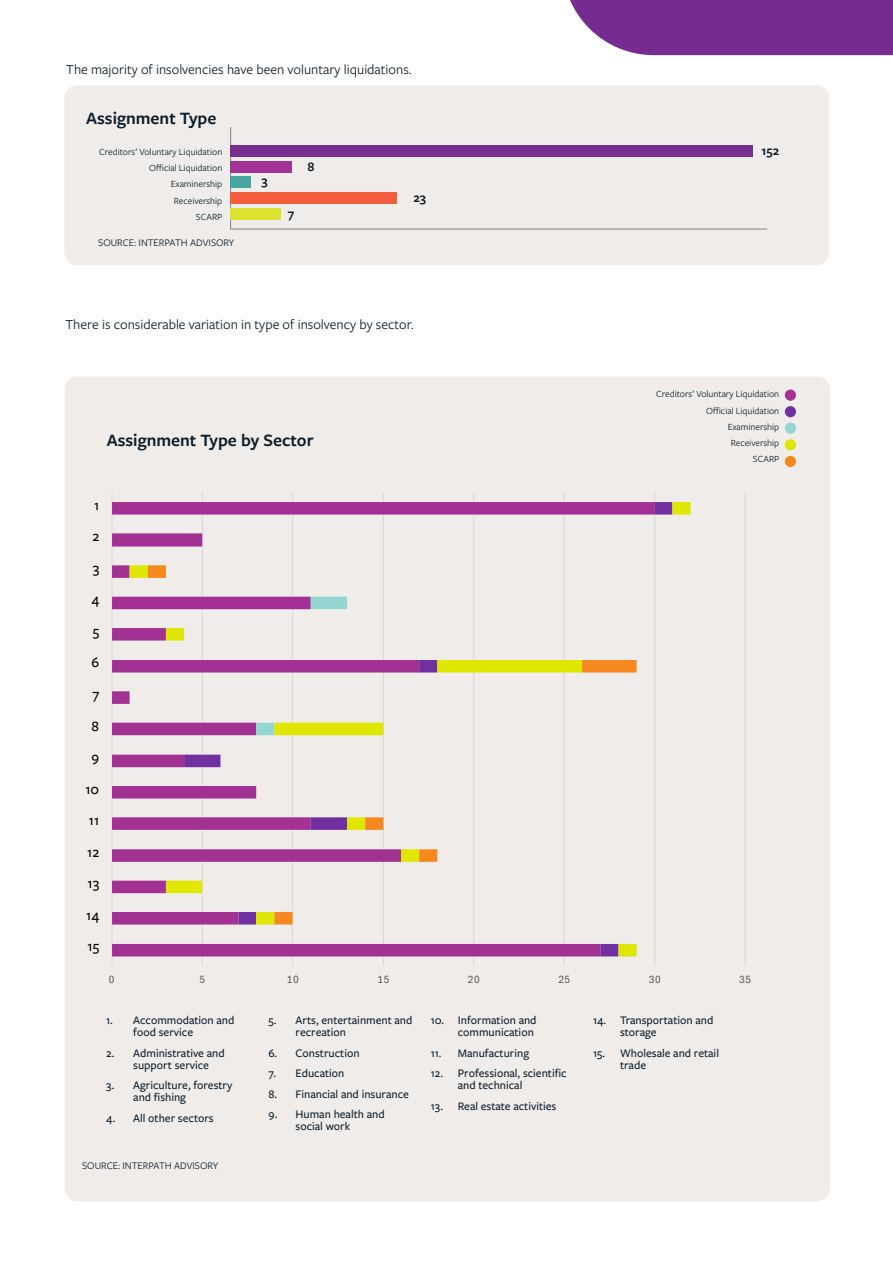
<style>
.page{position:relative;width:893px;height:1263px;background:#fff}
.page>*{position:absolute;margin:0;border:0;box-sizing:border-box;transform-origin:0 0}
.t1{font:600 18px "Freight Sans Pro";color:#0b1d2b}
.t2{font:500 15px/31.5px "Freight Sans Pro";color:#000;text-align:center}
.t3{font:14.25px "Freight Sans Pro";color:#0b1d2b}
.t4{font:600 13.5px "Freight Sans Pro";color:#0b1d2b}
.t5{font:500 12px/12px "Freight Sans Pro";color:#0b1d2b}
.t6{font:condensed 11.25px "Aptos";letter-spacing:.05em;color:#595959}
.t7{font:10.5px "Freight Sans Pro";color:#0b1d2b}
.t8{font:9.75px/16.2px "Freight Sans Pro";color:#0b1d2b;text-align:right}
</style>
<div class="page">
<svg style="left:570px;top:0;width:323px;height:55px;background:#7f3a97"></svg>
<div style="left:65px;top:377px;width:765px;height:824px;background:#efecea;border-radius:13px"></div>
<div style="left:64px;top:85px;width:765px;height:180px;background:#efecea;border-radius:13px"></div>
<hr style="left:231px;top:229px;width:536px;height:1px;background:#0b1d2b">
<hr style="left:230px;top:127px;width:1px;height:102px;background:#0b1d2b">
<div style="left:230px;top:176px;width:21px;height:12px;background:#45a6a0"></div>
<div style="left:230px;top:161px;width:62px;height:11px;background:#a23293"></div>
<div style="left:230px;top:145px;width:523px;height:12px;background:#772e90"></div>
<div style="left:230px;top:208px;width:51px;height:11px;background:#dee330"></div>
<div style="left:230px;top:192px;width:166px;height:12px;background:#f25e3d"></div>
<div style="left:785px;top:389px;width:11px;height:12px;background:#a23293;border-radius:50%"></div>
<div style="left:785px;top:406px;width:11px;height:11px;background:#7030a0;border-radius:50%"></div>
<div style="left:785px;top:423px;width:11px;height:11px;background:#96d6d1;border-radius:50%"></div>
<div style="left:785px;top:439px;width:11px;height:11px;background:#dfe700;border-radius:50%"></div>
<div style="left:785px;top:456px;width:11px;height:11px;background:#f5891f;border-radius:50%"></div>
<hr style="left:112px;top:493px;width:1px;height:473px;background:#d9d9d9">
<hr style="left:202px;top:493px;width:1px;height:473px;background:#d9d9d9">
<hr style="left:292px;top:493px;width:1px;height:473px;background:#d9d9d9">
<hr style="left:383px;top:493px;width:1px;height:473px;background:#d9d9d9">
<hr style="left:473px;top:493px;width:1px;height:473px;background:#d9d9d9">
<hr style="left:563px;top:493px;width:1px;height:473px;background:#d9d9d9">
<hr style="left:654px;top:493px;width:1px;height:473px;background:#d9d9d9">
<hr style="left:745px;top:493px;width:1px;height:473px;background:#d9d9d9">
<svg style="left:112px;top:502px;width:18px;height:454px"></svg>
<svg style="left:130px;top:502px;width:561px;height:454px"></svg>
<svg style="left:148px;top:565px;width:489px;height:359px"></svg>
<p class="t3" style="left:66px;top:59px;width:347px">The majority of insolvencies have been voluntary liquidations.</p>
<h1 class="t1" style="left:86px;top:105px;width:132px">Assignment Type</h1>
<p class="t8" style="left:99px;top:143px;width:125px">Creditors’ Voluntary Liquidation<br>Official Liquidation<br>Examinership<br>Receivership<br>SCARP</p>
<p class="t7" style="left:98px;top:236px;width:138px">SOURCE: INTERPATH ADVISORY</p>
<p class="t4" style="left:261px;top:172px;width:8px">3</p>
<p class="t4" style="left:308px;top:158px;width:9px">8</p>
<p class="t4" style="left:288px;top:204px;width:8px">7</p>
<p class="t4" style="left:413px;top:188px;width:14px">23</p>
<p class="t3" style="left:65px;top:315px;width:350px">There is considerable variation in type of insolvency by sector.</p>
<h1 class="t1" style="left:107px;top:428px;width:208px">Assignment Type by Sector</h1>
<p class="t2" style="left:85px;top:489px;width:15px">1<br>2<br>3<br>4<br>5<br>6<br>7<br>8<br>9<br>10<br>11<br>12<br>13<br>14<br>15</p>
<p class="t4" style="left:762px;top:142px;width:19px">152</p>
<p class="t8" style="left:656px;top:386px;width:125px">Creditors’ Voluntary Liquidation<br>Official Liquidation<br>Examinership<br>Receivership<br>SCARP</p>
<p class="t6" style="left:109px;top:971px;width:7px">0</p>
<p class="t6" style="left:199px;top:971px;width:7px">5</p>
<p class="t6" style="left:287px;top:971px;width:13px">10</p>
<p class="t6" style="left:377px;top:971px;width:13px">15</p>
<p class="t6" style="left:468px;top:971px;width:13px">20</p>
<p class="t6" style="left:558px;top:971px;width:13px">25</p>
<p class="t6" style="left:649px;top:971px;width:13px">30</p>
<p class="t6" style="left:739px;top:971px;width:13px">35</p>
<p class="t5" style="left:133px;top:1014px;width:103px;text-indent:-27px">1. Accommodation and food service</p>
<p class="t5" style="left:133px;top:1046px;width:93px;text-indent:-27px">2. Administrative and support service</p>
<p class="t5" style="left:133px;top:1079px;width:101px;text-indent:-27px">3. Agriculture, forestry and fishing</p>
<p class="t5" style="left:106px;top:1111px;width:109px">4. All other sectors</p>
<p class="t7" style="left:82px;top:1159px;width:138px">SOURCE: INTERPATH ADVISORY</p>
<p class="t5" style="left:296px;top:1014px;width:118px;text-indent:-27px">5. Arts, entertainment and recreation</p>
<p class="t5" style="left:269px;top:1046px;width:92px">6. Construction</p>
<p class="t5" style="left:269px;top:1067px;width:77px">7. Education</p>
<p class="t5" style="left:269px;top:1087px;width:142px">8. Financial and insurance</p>
<p class="t5" style="left:296px;top:1108px;width:91px;text-indent:-27px">9. Human health and social work</p>
<p class="t5" style="left:431px;top:1014px;width:107px;text-align:right">10. Information and communication</p>
<p class="t5" style="left:431px;top:1046px;width:100px">11. Manufacturing</p>
<p class="t5" style="left:458px;top:1067px;width:110px;text-indent:-27px">12. Professional, scientific and technical</p>
<p class="t5" style="left:431px;top:1099px;width:127px">13. Real estate activities</p>
<p class="t5" style="left:620px;top:1014px;width:95px;text-indent:-27px">14. Transportation and storage</p>
<p class="t5" style="left:620px;top:1046px;width:100px;text-indent:-27px">15. Wholesale and retail trade</p>
</div>
